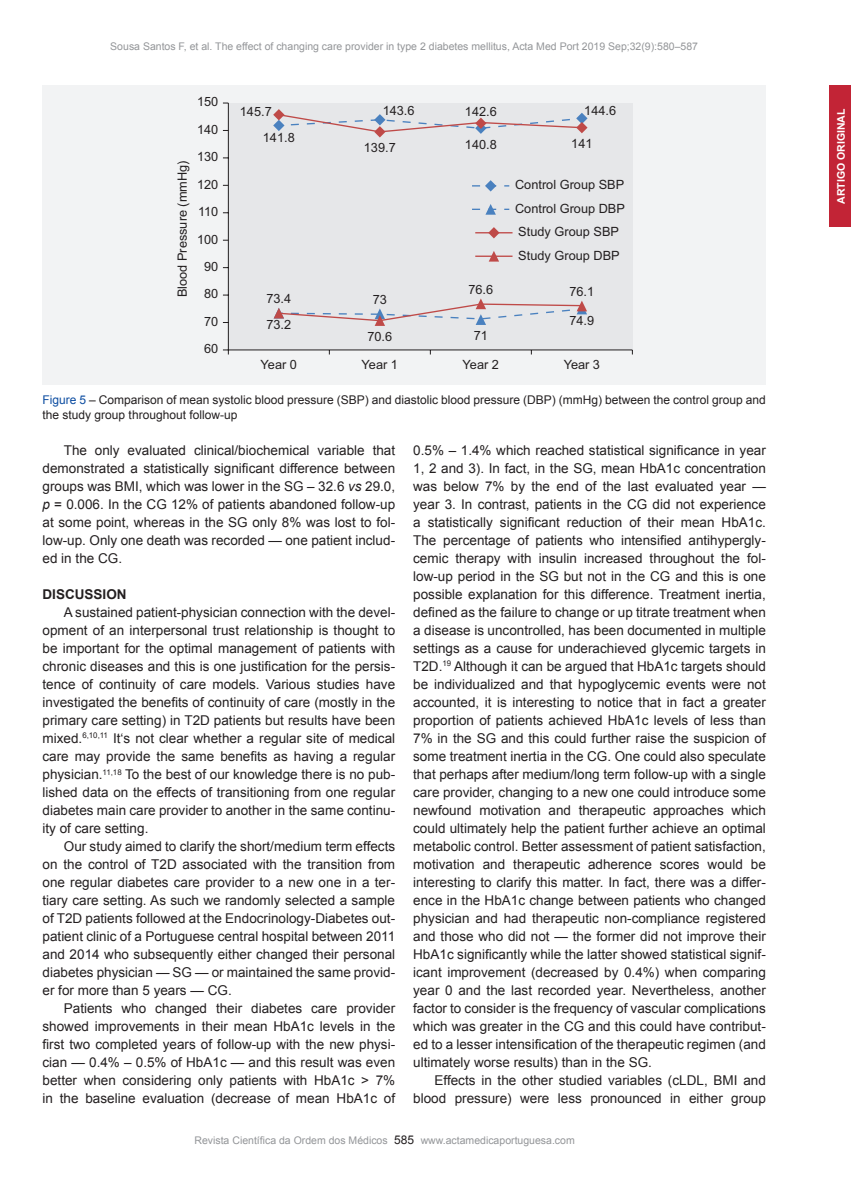
<style>
.page{position:relative;width:851px;height:1191px;background:#fff}
.page>*{position:absolute;margin:0;border:0;box-sizing:border-box;transform-origin:0 0}
.t1{font:13.5px/18px "Arial";color:#231f20;text-align:justify}
.t2{font:700 13.5px "Arial";color:#231f20}
.t3{font:12.75px/26px "Arial";color:#231f20}
.t4{font:12px/15px "Arial";color:#231f20}
.t5{font:10.5px "Arial";color:#939598}
.t6{font:700 10.5px "Arial";color:#fff}
.s1{color:#0d4da1}
.s2{font-style:italic}
.s3{font-size:12px;color:#231f20}
</style>
<div class="page">
<div style="left:829px;top:85px;width:21px;height:142px;background:#c22436"></div>
<div style="left:43px;top:85px;width:722px;height:299px;background:#f2f3f4"></div>
<div style="left:228px;top:103px;width:404px;height:247px;background:#e6e7e9"></div>
<hr style="left:228px;top:103px;width:1px;height:251px;background:#231f20">
<hr style="left:223px;top:349px;width:409px;height:1px;background:#231f20">
<svg style="left:273px;top:109px;width:314px;height:28px"></svg>
<svg style="left:273px;top:298px;width:314px;height:28px"></svg>
<svg style="left:488px;top:227px;width:11px;height:11px"></svg>
<hr style="left:475px;top:232px;width:37px;height:1px;background:#bf4a48">
<svg style="left:472px;top:180px;width:37px;height:11px"></svg>
<svg style="left:472px;top:204px;width:37px;height:11px"></svg>
<hr style="left:475px;top:255px;width:37px;height:2px;background:#bf4a48">
<svg style="left:488px;top:251px;width:11px;height:11px"></svg>
<p class="t5" style="left:110px;top:40px;width:589px">Sousa Santos F, et al. The effect of changing care provider in type 2 diabetes mellitus, Acta Med Port 2019 Sep;32(9):580–587</p>
<p class="t3" style="left:169px;top:297px;width:138px;rotate:-90deg">Blood Pressure (mmHg)</p>
<p class="t3" style="left:197px;top:89px;width:23px">150</p>
<p class="t3" style="left:197px;top:117px;width:23px">140</p>
<p class="t3" style="left:197px;top:144px;width:23px">130</p>
<p class="t3" style="left:197px;top:171px;width:23px">120</p>
<p class="t3" style="left:198px;top:199px;width:22px">110</p>
<p class="t3" style="left:197px;top:226px;width:23px">100</p>
<p class="t3" style="left:204px;top:254px;width:16px">90</p>
<p class="t3" style="left:204px;top:281px;width:16px">80</p>
<p class="t3" style="left:204px;top:308px;width:16px">70</p>
<p class="t3" style="left:204px;top:336px;width:16px">60</p>
<p class="t3" style="left:240px;top:99px;width:33px">145.7</p>
<p class="t3" style="left:263px;top:125px;width:33px">141.8</p>
<p class="t3" style="left:266px;top:286px;width:26px">73.4<br>73.2</p>
<p class="t3" style="left:382px;top:97px;width:33px">143.6</p>
<p class="t3" style="left:364px;top:135px;width:33px">139.7</p>
<p class="t3" style="left:373px;top:287px;width:16px">73</p>
<p class="t3" style="left:367px;top:323px;width:26px">70.6</p>
<p class="t3" style="left:260px;top:352px;width:38px">Year 0</p>
<p class="t3" style="left:361px;top:352px;width:38px">Year 1</p>
<p class="t3" style="left:465px;top:99px;width:33px">142.6</p>
<p class="t3" style="left:465px;top:131px;width:33px">140.8</p>
<p class="t3" style="left:468px;top:277px;width:26px">76.6</p>
<p class="t3" style="left:473px;top:322px;width:16px">71</p>
<p class="t3" style="left:584px;top:97px;width:33px">144.6</p>
<p class="t3" style="left:571px;top:131px;width:23px">141</p>
<p class="t3" style="left:515px;top:173px;width:111px;line-height:23.4px">Control Group SBP<br>Control Group DBP</p>
<p class="t3" style="left:518px;top:242px;width:103px">Study Group DBP</p>
<p class="t3" style="left:518px;top:219px;width:102px">Study Group SBP</p>
<p class="t3" style="left:569px;top:279px;width:26px">76.1</p>
<p class="t3" style="left:569px;top:308px;width:26px">74.9</p>
<p class="t3" style="left:462px;top:352px;width:38px">Year 2</p>
<p class="t3" style="left:563px;top:352px;width:38px">Year 3</p>
<p class="t4" style="left:43px;top:392px;width:724px"><span class="s1">Figure 5</span> – Comparison of mean systolic blood pressure (SBP) and diastolic blood pressure (DBP) (mmHg) between the control group and the study group throughout follow-up</p>
<p class="t1" style="left:43px;top:441px;width:354px;text-indent:21px">The only evaluated clinical/biochemical variable that demonstrated a statistically significant difference between groups was BMI, which was lower in the SG – 32.6 <span class="s2">vs</span> 29.0, <span class="s2">p</span> = 0.006. In the CG 12% of patients abandoned follow-up at some point, whereas in the SG only 8% was lost to fol&shy;low-up. Only one death was recorded — one patient includ&shy;ed in the CG.</p>
<p class="t2" style="left:43px;top:585px;width:86px">DISCUSSION</p>
<p class="t1" style="left:43px;top:603px;width:354px;text-indent:21px">A sustained patient-physician connection with the devel&shy;opment of an interpersonal trust relationship is thought to be important for the optimal management of patients with chronic diseases and this is one justification for the persis&shy;tence of continuity of care models. Various studies have investigated the benefits of continuity of care (mostly in the primary care setting) in T2D patients but results have been mixed.<sup>6,10,11</sup> It‘s not clear whether a regular site of medical care may provide the same benefits as having a regular physician.<sup>11,18</sup> To the best of our knowledge there is no pub&shy;lished data on the effects of transitioning from one regular diabetes main care provider to another in the same continu&shy;ity of care setting.</p>
<p class="t1" style="left:43px;top:837px;width:354px;text-indent:21px">Our study aimed to clarify the short/medium term effects on the control of T2D associated with the transition from one regular diabetes care provider to a new one in a ter&shy;tiary care setting. As such we randomly selected a sample of T2D patients followed at the Endocrinology-Diabetes out&shy;patient clinic of a Portuguese central hospital between 2011 and 2014 who subsequently either changed their personal diabetes physician — SG — or maintained the same provid&shy;er for more than 5 years — CG.</p>
<p class="t1" style="left:43px;top:999px;width:354px;text-indent:21px">Patients who changed their diabetes care provider showed improvements in their mean HbA1c levels in the first two completed years of follow-up with the new physi&shy;cian — 0.4% – 0.5% of HbA1c — and this result was even better when considering only patients with HbA1c &gt; 7% in the baseline evaluation (decrease of mean HbA1c of</p>
<p class="t1" style="left:413px;top:441px;width:354px">0.5% – 1.4% which reached statistical significance in year 1, 2 and 3). In fact, in the SG, mean HbA1c concentration was below 7% by the end of the last evaluated year — year 3. In contrast, patients in the CG did not experience a statistically significant reduction of their mean HbA1c.<br>The percentage of patients who intensified antihypergly&shy;cemic therapy with insulin increased throughout the fol&shy;low-up period in the SG but not in the CG and this is one possible explanation for this difference. Treatment inertia, defined as the failure to change or up titrate treatment when a disease is uncontrolled, has been documented in multiple settings as a cause for underachieved glycemic targets in T2D.<sup>19</sup> Although it can be argued that HbA1c targets should be individualized and that hypoglycemic events were not accounted, it is interesting to notice that in fact a greater proportion of patients achieved HbA1c levels of less than 7% in the SG and this could further raise the suspicion of some treatment inertia in the CG. One could also speculate that perhaps after medium/long term follow-up with a single care provider, changing to a new one could introduce some newfound motivation and therapeutic approaches which could ultimately help the patient further achieve an optimal metabolic control. Better assessment of patient satisfaction, motivation and therapeutic adherence scores would be interesting to clarify this matter. In fact, there was a differ&shy;ence in the HbA1c change between patients who changed physician and had therapeutic non-compliance registered and those who did not — the former did not improve their HbA1c significantly while the latter showed statistical signif&shy;icant improvement (decreased by 0.4%) when comparing year 0 and the last recorded year. Nevertheless, another factor to consider is the frequency of vascular complications which was greater in the CG and this could have contribut&shy;ed to a lesser intensification of the therapeutic regimen (and ultimately worse results) than in the SG.</p>
<p class="t1" style="left:413px;top:1071px;width:354px;text-align:right">Effects in the other studied variables (cLDL, BMI and blood pressure) were less pronounced in either group</p>
<p class="t5" style="left:194px;top:1133px;width:382px">Revista Científica da Ordem dos Médicos <span class="s3">585</span> www.actamedicaportuguesa.com</p>
<p class="t6" style="left:834px;top:204px;width:97px;rotate:-90deg">ARTIGO ORIGINAL</p>
</div>
